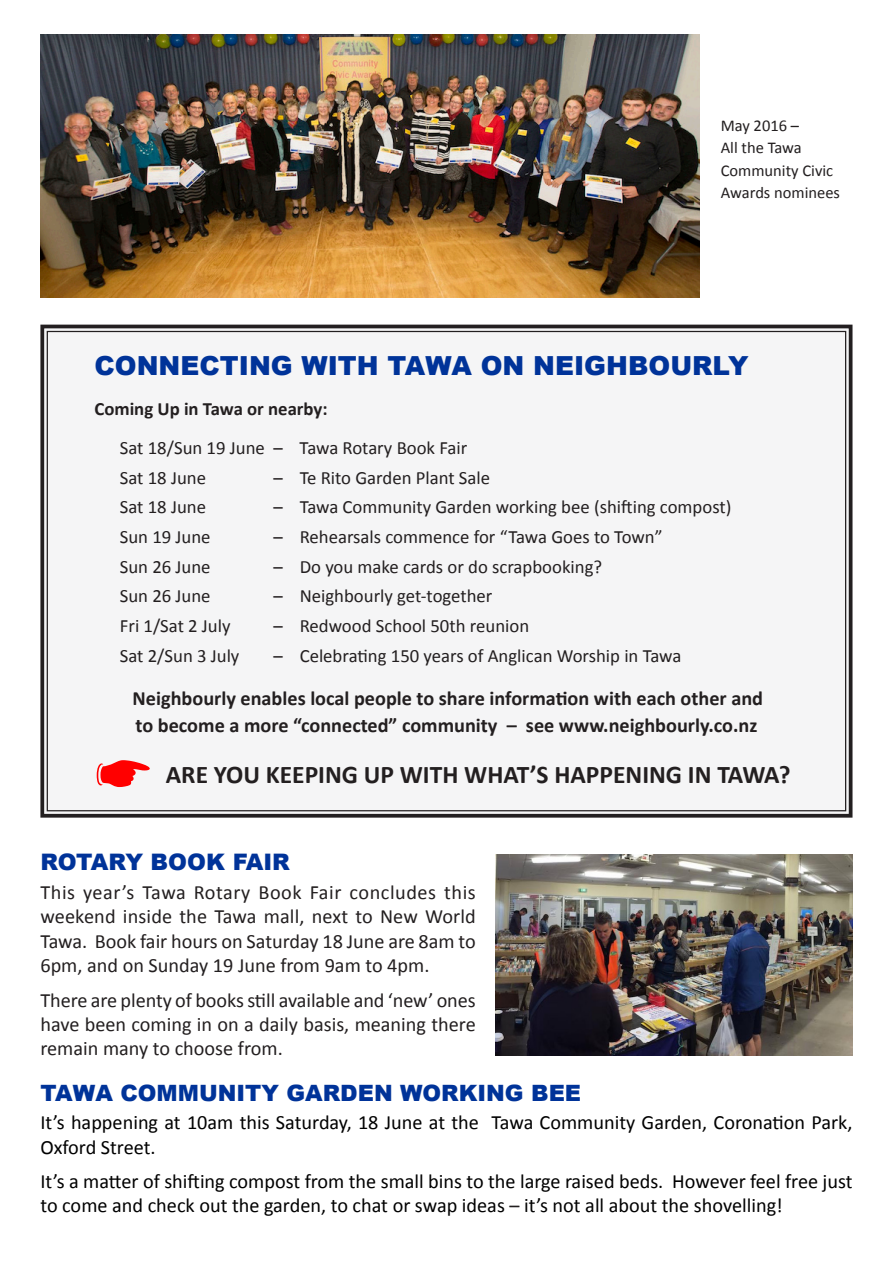
<style>
.page{position:relative;width:893px;height:1263px;background:#fff}
.page>*{position:absolute;margin:0;border:0;box-sizing:border-box;transform-origin:0 0}
.t1{font:900 26.25px "Arial";color:#039}
.t2{font:700 25.5px "Calibri";color:#231f20}
.t3{font:900 22.8px "Arial";color:#039}
.t4{font:900 22.5px "Arial";color:#039}
.t5{font:20.25px/24.3px "Calibri";color:#231f20;text-align:justify}
.t6{font:20.25px/24.3px "Calibri";color:#000}
.t7{font:700 20.25px "Calibri";color:#231f20}
.t8{font:18.75px "Calibri";color:#231f20}
.t9{font:700 18.75px "Calibri";color:#231f20}
.t10{font:16.5px/22.5px "Calibri";color:#231f20}
.s1{color:#231f20}
</style>
<div class="page">
<div style="left:40px;top:324px;width:813px;height:494px;background:#f5f5f6"></div>
<img style="left:40px;top:34px;width:659px;height:263px">
<img style="left:495px;top:854px;width:357px;height:201px">
<svg style="left:97px;top:760px;width:53px;height:27px"></svg>
<p class="t10" style="left:721px;top:113px;width:80px">May 2016 –</p>
<p class="t10" style="left:721px;top:136px;width:121px">All the Tawa<br>Community Civic<br>Awards nominees</p>
<p class="t1" style="left:94px;top:347px;width:656px">CONNECTING WITH TAWA ON NEIGHBOURLY</p>
<p class="t9" style="left:94px;top:397px;width:235px">Coming Up in Tawa or nearby:</p>
<p class="t8" style="left:120px;top:436px;width:349px">Sat 18/Sun 19 June – Tawa Rotary Book Fair</p>
<p class="t8" style="left:120px;top:466px;width:88px">Sat 18 June</p>
<p class="t8" style="left:273px;top:466px;width:218px">– Te Rito Garden Plant Sale</p>
<p class="t8" style="left:120px;top:495px;width:88px">Sat 18 June</p>
<p class="t8" style="left:273px;top:495px;width:460px">– Tawa Community Garden working bee (shifting compost)</p>
<p class="t8" style="left:120px;top:525px;width:92px">Sun 19 June</p>
<p class="t8" style="left:273px;top:525px;width:391px">– Rehearsals commence for “Tawa Goes to Town”</p>
<p class="t8" style="left:120px;top:555px;width:92px">Sun 26 June</p>
<p class="t8" style="left:273px;top:555px;width:330px">– Do you make cards or do scrapbooking?</p>
<p class="t8" style="left:120px;top:584px;width:92px">Sun 26 June</p>
<p class="t8" style="left:273px;top:584px;width:221px">– Neighbourly get-together</p>
<p class="t8" style="left:120px;top:614px;width:112px">Fri 1/Sat 2 July</p>
<p class="t8" style="left:273px;top:614px;width:257px">– Redwood School 50th reunion</p>
<p class="t8" style="left:120px;top:644px;width:121px">Sat 2/Sun 3 July</p>
<p class="t8" style="left:273px;top:644px;width:410px">– Celebrating 150 years of Anglican Worship in Tawa</p>
<p class="t7" style="left:133px;top:686px;width:632px">Neighbourly enables local people to share information with each other and</p>
<p class="t7" style="left:136px;top:712px;width:623px">to become a more “connected” community – see www.neighbourly.co.nz</p>
<p class="t2" style="left:166px;top:759px;width:626px">ARE YOU KEEPING UP WITH WHAT’S HAPPENING IN TAWA?</p>
<p class="t3" style="left:40px;top:846px;width:251px">ROTARY BOOK FAIR</p>
<p class="t5" style="left:40px;top:879px;width:437px">This year’s Tawa Rotary Book Fair concludes this weekend inside the Tawa mall, next to New World Tawa. Book fair hours on Saturday 18 June are 8am to 6pm, and on Sunday 19 June from 9am to 4pm.</p>
<p class="t5" style="left:40px;top:987px;width:437px">There are plenty of books still available and ‘new’ ones have been coming in on a daily basis, meaning there remain many to choose from.</p>
<p class="t4" style="left:40px;top:1076px;width:542px">TAWA COMMUNITY GARDEN WORKING BEE</p>
<p class="t6" style="left:40px;top:1109px;width:814px">It’s happening at 10am this Saturday, 18 June at the Tawa Community Garden, Coronation Park,<br>Oxford Street.</p>
<p class="t6" style="left:40px;top:1168px;width:814px">It’s a matter of shifting compost from the small bins to the large raised beds. However feel free just to come and check out the garden, to chat or swap ideas <span class="s1">–</span> it’s not all about the shovelling!</p>
</div>
